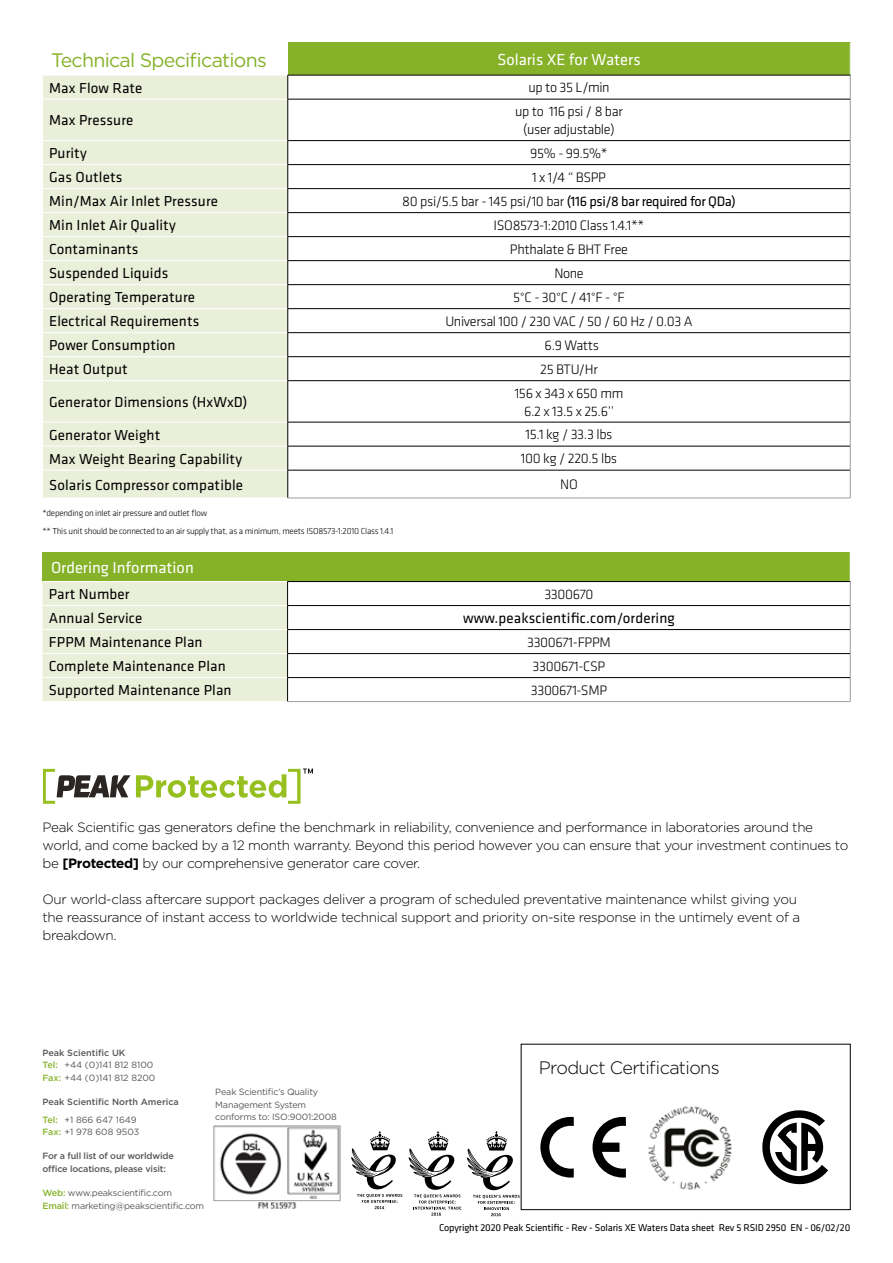
<style>
.page{position:relative;width:893px;height:1263px;background:#fff}
.page>*{position:absolute;margin:0;border:0;box-sizing:border-box;transform-origin:0 0}
.t1{font:19.5px "Gotham";letter-spacing:-.035em;color:#85b228}
.t2{font:300 18px "Gotham";letter-spacing:-.035em;color:#000}
.t3{font:16.5px "Klavika";color:#fff}
.t4{font:15px "Klavika";letter-spacing:.01em;color:#000}
.t5{font:300 14.25px/18px "Klavika";letter-spacing:-.025em;color:#000;text-align:center}
.t6{font:14.25px "Klavika";letter-spacing:-.025em;color:#000}
.t7{font:300 13.5px/18px "Gotham";letter-spacing:-.025em;color:#000}
.t8{font:10.2px "Klavika";letter-spacing:-.01em;color:#000}
.t9{font:9px/12.3px "Gotham";letter-spacing:-.02em;color:#575756}
.t10{font:300 9px/18px "Klavika";letter-spacing:-.025em;color:#000}
.t11{font:9px/12.3px "Gotham";color:#575756}
.t12{font:500 9px/12.3px "Gotham";letter-spacing:-.02em;color:#575756}
.t13{font:500 9px/17.4px "Gotham";color:#575756}
.s1{font-weight:300}
.s2{font-weight:700}
.s3{font-weight:500}
.s4{font-weight:500;color:#85b228}
.s5{color:#85b228}
.s6{font-weight:400}
</style>
<div class="page">
<div style="left:521px;top:1044px;width:329px;height:166px;border:1px solid #000"></div>
<img style="left:213px;top:1125px;width:128px;height:84px">
<svg style="left:467px;top:1131px;width:53px;height:85px"></svg>
<svg style="left:409px;top:1131px;width:52px;height:85px"></svg>
<svg style="left:351px;top:1131px;width:51px;height:78px"></svg>
<div style="left:288px;top:43px;width:562px;height:32px;background:#85b228"></div>
<div style="left:43px;top:76px;width:244px;height:422px;background:#eaefd9"></div>
<svg style="left:288px;top:76px;width:562px;height:422px"></svg>
<hr style="left:43px;top:99px;width:245px;height:1px;background:#fff">
<hr style="left:43px;top:140px;width:245px;height:1px;background:#fff">
<hr style="left:43px;top:164px;width:245px;height:1px;background:#fff">
<hr style="left:43px;top:188px;width:245px;height:1px;background:#fff">
<hr style="left:43px;top:212px;width:245px;height:1px;background:#fff">
<hr style="left:43px;top:236px;width:245px;height:1px;background:#fff">
<hr style="left:43px;top:260px;width:245px;height:1px;background:#fff">
<hr style="left:43px;top:284px;width:245px;height:1px;background:#fff">
<hr style="left:43px;top:308px;width:245px;height:1px;background:#fff">
<hr style="left:43px;top:332px;width:245px;height:1px;background:#fff">
<hr style="left:43px;top:356px;width:245px;height:1px;background:#fff">
<hr style="left:43px;top:380px;width:245px;height:1px;background:#fff">
<hr style="left:43px;top:422px;width:245px;height:1px;background:#fff">
<hr style="left:43px;top:446px;width:245px;height:1px;background:#fff">
<hr style="left:43px;top:470px;width:245px;height:1px;background:#fff">
<svg style="left:287px;top:75px;width:1px;height:24px"></svg>
<hr style="left:287px;top:99px;width:1px;height:41px;background:#000">
<svg style="left:287px;top:141px;width:1px;height:239px"></svg>
<hr style="left:287px;top:381px;width:1px;height:41px;background:#000">
<svg style="left:850px;top:75px;width:1px;height:24px"></svg>
<hr style="left:850px;top:99px;width:1px;height:42px;background:#9d9d9c">
<svg style="left:850px;top:141px;width:1px;height:240px"></svg>
<hr style="left:850px;top:381px;width:1px;height:41px;background:#9d9d9c">
<hr style="left:288px;top:140px;width:562px;height:1px;background:#000">
<hr style="left:288px;top:164px;width:562px;height:1px;background:#000">
<hr style="left:288px;top:188px;width:562px;height:1px;background:#000">
<hr style="left:288px;top:212px;width:562px;height:1px;background:#000">
<hr style="left:288px;top:236px;width:562px;height:1px;background:#000">
<hr style="left:288px;top:260px;width:562px;height:1px;background:#000">
<hr style="left:288px;top:284px;width:562px;height:1px;background:#000">
<hr style="left:288px;top:308px;width:562px;height:1px;background:#000">
<hr style="left:288px;top:332px;width:562px;height:1px;background:#000">
<hr style="left:288px;top:356px;width:562px;height:1px;background:#000">
<hr style="left:288px;top:380px;width:562px;height:1px;background:#000">
<hr style="left:288px;top:75px;width:562px;height:1px;background:#000">
<hr style="left:288px;top:99px;width:562px;height:1px;background:#000">
<hr style="left:288px;top:422px;width:562px;height:1px;background:#000">
<hr style="left:288px;top:446px;width:562px;height:1px;background:#000">
<hr style="left:288px;top:470px;width:562px;height:1px;background:#000">
<svg style="left:287px;top:422px;width:1px;height:76px"></svg>
<svg style="left:850px;top:422px;width:1px;height:76px"></svg>
<hr style="left:288px;top:498px;width:562px;height:1px;background:#9d9d9c">
<div style="left:43px;top:552px;width:807px;height:29px;background:#85b228"></div>
<svg style="left:288px;top:582px;width:562px;height:119px"></svg>
<hr style="left:287px;top:653px;width:563px;height:1px;background:#000">
<hr style="left:287px;top:677px;width:563px;height:1px;background:#000">
<hr style="left:288px;top:701px;width:562px;height:1px;background:#9d9d9c">
<hr style="left:287px;top:581px;width:563px;height:1px;background:#000">
<div style="left:43px;top:581px;width:245px;height:121px;background:#eaefd9"></div>
<svg style="left:850px;top:581px;width:1px;height:120px"></svg>
<hr style="left:287px;top:605px;width:563px;height:1px;background:#000">
<hr style="left:287px;top:629px;width:563px;height:1px;background:#000">
<svg style="left:44px;top:768px;width:269px;height:36px"></svg>
<svg style="left:540px;top:1117px;width:34px;height:60px"></svg>
<svg style="left:592px;top:1117px;width:34px;height:60px"></svg>
<img style="left:648px;top:1106px;width:84px;height:84px">
<svg style="left:762px;top:1110px;width:66px;height:74px"></svg>
<h1 class="t1" style="left:51px;top:47px;width:217px">Technical Specifications</h1>
<p class="t3" style="left:497px;top:49px;width:145px">Solaris XE for Waters</p>
<p class="t4" style="left:49px;top:78px;width:95px">Max Flow Rate</p>
<p class="t5" style="left:528px;top:79px;width:83px">up to 35 L/min</p>
<p class="t4" style="left:49px;top:111px;width:86px">Max Pressure</p>
<p class="t5" style="left:515px;top:102px;width:109px">up to 116 psi / 8 bar (user adjustable)</p>
<p class="t4" style="left:49px;top:143px;width:39px">Purity</p>
<p class="t5" style="left:530px;top:144px;width:79px">95% - 99.5%*</p>
<p class="t4" style="left:49px;top:167px;width:75px">Gas Outlets</p>
<p class="t5" style="left:532px;top:168px;width:75px">1 x 1/4 “ BSPP</p>
<p class="t4" style="left:49px;top:191px;width:171px">Min/Max Air Inlet Pressure</p>
<p class="t6" style="left:402px;top:192px;width:335px"><span class="s1">80 psi/5.5 bar - 145 psi/10 bar</span> (116 psi/8 bar required for QDa)</p>
<p class="t4" style="left:49px;top:215px;width:128px">Min Inlet Air Quality</p>
<p class="t5" style="left:494px;top:216px;width:152px">ISO8573-1:2010 Class 1.4.1**</p>
<p class="t4" style="left:49px;top:239px;width:91px">Contaminants</p>
<p class="t5" style="left:510px;top:240px;width:120px">Phthalate &amp; BHT Free</p>
<p class="t4" style="left:49px;top:263px;width:121px">Suspended Liquids</p>
<p class="t5" style="left:554px;top:264px;width:31px">None</p>
<p class="t4" style="left:49px;top:287px;width:147px">Operating Temperature</p>
<p class="t5" style="left:513px;top:288px;width:113px">5°C - 30°C / 41°F - °F</p>
<p class="t4" style="left:49px;top:311px;width:152px">Electrical Requirements</p>
<p class="t5" style="left:445px;top:312px;width:249px">Universal 100 / 230 VAC / 50 / 60 Hz / 0.03 A</p>
<p class="t4" style="left:49px;top:335px;width:128px">Power Consumption</p>
<p class="t5" style="left:545px;top:336px;width:56px">6.9 Watts</p>
<p class="t4" style="left:49px;top:359px;width:80px">Heat Output</p>
<p class="t5" style="left:540px;top:360px;width:59px">25 BTU/Hr</p>
<p class="t4" style="left:49px;top:392px;width:200px">Generator Dimensions (HxWxD)</p>
<p class="t5" style="left:515px;top:384px;width:110px">156 x 343 x 650 mm<br>6.2 x 13.5 x 25.6’’</p>
<p class="t4" style="left:49px;top:425px;width:113px">Generator Weight</p>
<p class="t5" style="left:526px;top:426px;width:88px">15.1 kg / 33.3 lbs</p>
<p class="t4" style="left:49px;top:449px;width:195px">Max Weight Bearing Capability</p>
<p class="t5" style="left:521px;top:450px;width:98px">100 kg / 220.5 lbs</p>
<p class="t4" style="left:49px;top:475px;width:196px">Solaris Compressor compatible</p>
<p class="t5" style="left:560px;top:475px;width:19px">NO</p>
<p class="t10" style="left:43px;top:504px;width:352px">*depending on inlet air pressure and outlet flow<br>** This unit should be connected to an air supply that, as a minimum, meets ISO8573-1:2010 Class 1.4.1</p>
<p class="t3" style="left:51px;top:557px;width:144px">Ordering Information</p>
<p class="t4" style="left:49px;top:584px;width:82px">Part Number</p>
<p class="t5" style="left:544px;top:585px;width:51px">3300670</p>
<p class="t4" style="left:49px;top:608px;width:95px">Annual Service</p>
<p class="t4" style="left:463px;top:608px;width:213px">www.peakscientific.com/ordering</p>
<p class="t4" style="left:49px;top:632px;width:155px">FPPM Maintenance Plan</p>
<p class="t5" style="left:527px;top:633px;width:85px">3300671-FPPM</p>
<p class="t4" style="left:49px;top:656px;width:178px">Complete Maintenance Plan</p>
<p class="t5" style="left:533px;top:657px;width:74px">3300671-CSP</p>
<p class="t4" style="left:49px;top:680px;width:184px">Supported Maintenance Plan</p>
<p class="t5" style="left:531px;top:681px;width:78px">3300671-SMP</p>
<p class="t7" style="left:43px;top:817px;width:807px">Peak Scientific gas generators define the benchmark in reliability, convenience and performance in laboratories around the world, and come backed by a 12 month warranty. Beyond this period however you can ensure that your investment continues to be <span class="s2">[Protected]</span> by our comprehensive generator care cover.</p>
<p class="t7" style="left:43px;top:889px;width:759px">Our world-class aftercare support packages deliver a program of scheduled preventative maintenance whilst giving you the reassurance of instant access to worldwide technical support and priority on-site response in the untimely event of a breakdown.</p>
<p class="t11" style="left:43px;top:1046px;width:114px"><span class="s3">Peak Scientific UK<br></span><span class="s4">Tel:</span> +44 (0)141 812 8100<br><span class="s4">Fax:</span> +44 (0)141 812 8200</p>
<p class="t13" style="left:43px;top:1093px;width:138px">Peak Scientific North America<br><span class="s5">Tel:</span> <span class="s6">+1 866 647 1649</span></p>
<p class="t9" style="left:43px;top:1125px;width:98px"><span class="s4">Fax:</span> +1 978 608 9503</p>
<p class="t12" style="left:43px;top:1150px;width:133px">For a full list of our worldwide office locations, please visit:</p>
<p class="t9" style="left:43px;top:1187px;width:163px"><span class="s4">Web:</span> www.peakscientific.com<br><span class="s4">Email:</span> marketing@peakscientific.com</p>
<p class="t9" style="left:215px;top:1086px;width:123px">Peak Scientific’s Quality<br>Management System conforms to: ISO:9001:2008</p>
<h2 class="t2" style="left:539px;top:1056px;width:182px">Product Certifications</h2>
<p class="t8" style="left:439px;top:1221px;width:413px">Copyright 2020 Peak Scientific - Rev - Solaris XE Waters Data sheet Rev 5 RSID 2950 EN - 06/02/20</p>
</div>
